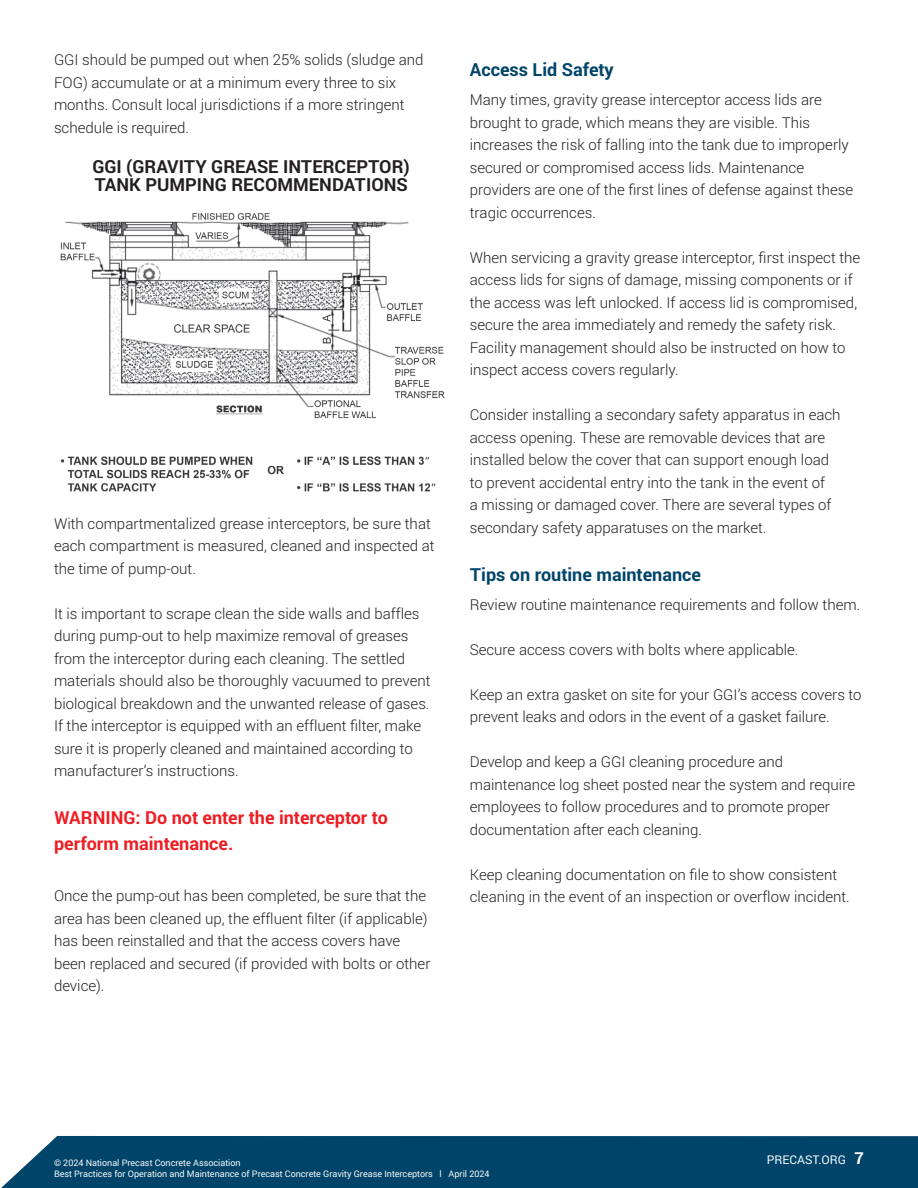
<style>
.page{position:relative;width:918px;height:1188px;background:#fff}
.page>*{position:absolute;margin:0;border:0;box-sizing:border-box;transform-origin:0 0}
.t1{font:700 18px/18px "Roboto";color:#231f20}
.t2{font:700 18px/25.5px "Roboto";color:#ee1d23}
.t3{font:700 18px "Roboto";color:#00446a}
.t4{font:300 15px/22.5px "Roboto";color:#231f20}
.t5{font:12px "Roboto";color:#fff}
.t6{font:9px "Roboto";color:#fff}
.s1{font-weight:700;font-size:16.5px}
</style>
<div class="page">
<div style="left:1px;top:1136px;width:917px;height:52px;background:#00446a"></div>
<img style="left:60px;top:213px;width:385px;height:279px">
<p class="t4" style="left:54px;top:48px;width:371px">GGI should be pumped out when 25% solids (sludge and FOG) accumulate or at a minimum every three to six months. Consult local jurisdictions if a more stringent schedule is required.</p>
<p class="t1" style="left:92px;top:157px;width:319px">GGI (GRAVITY GREASE INTERCEPTOR)<br>TANK PUMPING RECOMMENDATIONS</p>
<p class="t4" style="left:54px;top:512px;width:382px">With compartmentalized grease interceptors, be sure that each compartment is measured, cleaned and inspected at the time of pump-out.</p>
<p class="t4" style="left:54px;top:602px;width:378px">It is important to scrape clean the side walls and baffles during pump-out to help maximize removal of greases from the interceptor during each cleaning. The settled materials should also be thoroughly vacuumed to prevent biological breakdown and the unwanted release of gases.<br>If the interceptor is equipped with an effluent filter, make sure it is properly cleaned and maintained according to manufacturer’s instructions.</p>
<p class="t2" style="left:54px;top:805px;width:335px">WARNING: Do not enter the interceptor to perform maintenance.</p>
<p class="t4" style="left:54px;top:884px;width:378px">Once the pump-out has been completed, be sure that the area has been cleaned up, the effluent filter (if applicable) has been reinstalled and that the access covers have been replaced and secured (if provided with bolts or other device).</p>
<p class="t3" style="left:470px;top:57px;width:146px">Access Lid Safety</p>
<p class="t4" style="left:470px;top:88px;width:385px">Many times, gravity grease interceptor access lids are brought to grade, which means they are visible. This increases the risk of falling into the tank due to improperly secured or compromised access lids. Maintenance providers are one of the first lines of defense against these tragic occurrences.</p>
<p class="t4" style="left:470px;top:246px;width:392px">When servicing a gravity grease interceptor, first inspect the access lids for signs of damage, missing components or if the access was left unlocked. If access lid is compromised, secure the area immediately and remedy the safety risk.<br>Facility management should also be instructed on how to inspect access covers regularly.</p>
<p class="t4" style="left:470px;top:403px;width:372px">Consider installing a secondary safety apparatus in each access opening. These are removable devices that are installed below the cover that can support enough load to prevent accidental entry into the tank in the event of<br>a missing or damaged cover. There are several types of secondary safety apparatuses on the market.</p>
<p class="t3" style="left:470px;top:562px;width:233px">Tips on routine maintenance</p>
<p class="t4" style="left:470px;top:593px;width:392px">Review routine maintenance requirements and follow them.</p>
<p class="t4" style="left:470px;top:638px;width:330px">Secure access covers with bolts where applicable.</p>
<p class="t4" style="left:470px;top:683px;width:393px">Keep an extra gasket on site for your GGI’s access covers to prevent leaks and odors in the event of a gasket failure.</p>
<p class="t4" style="left:470px;top:750px;width:387px">Develop and keep a GGI cleaning procedure and maintenance log sheet posted near the system and require employees to follow procedures and to promote proper documentation after each cleaning.</p>
<p class="t4" style="left:470px;top:863px;width:382px">Keep cleaning documentation on file to show consistent cleaning in the event of an inspection or overflow incident.</p>
<p class="t6" style="left:54px;top:1157px;width:188px">© 2024 National Precast Concrete Association</p>
<p class="t5" style="left:767px;top:1152px;width:99px">PRECAST.ORG <span class="s1">7</span></p>
<p class="t6" style="left:54px;top:1168px;width:437px">Best Practices for Operation and Maintenance of Precast Concrete Gravity Grease Interceptors l April 2024</p>
</div>
